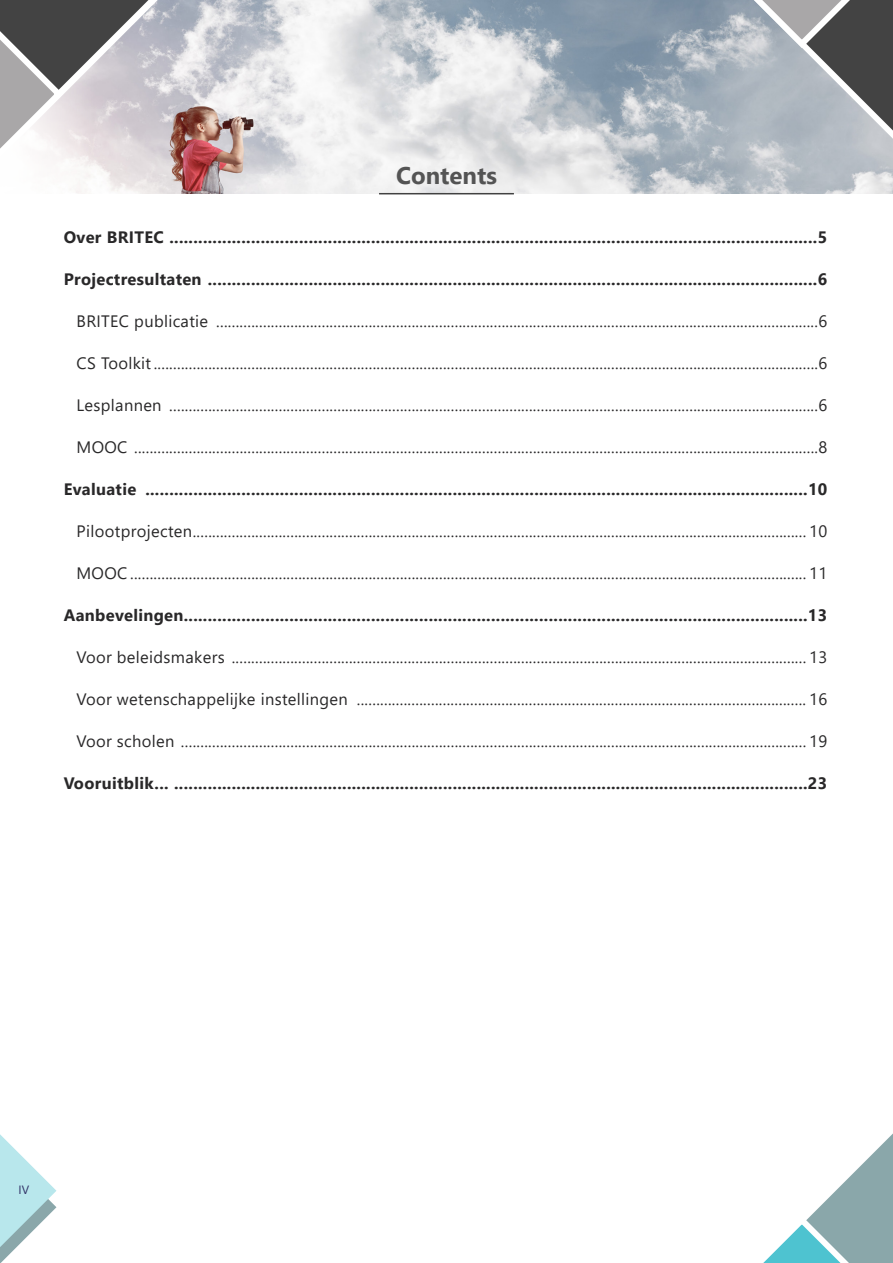
<style>
.page{position:relative;width:893px;height:1263px;background:#fff}
.page>*{position:absolute;margin:0;border:0;box-sizing:border-box;transform-origin:0 0}
.t1{font:700 24px "Segoe UI";color:#545454}
.t2{font:16.5px "Segoe UI";letter-spacing:.02em;color:#292829}
.t3{font:700 16.5px "Segoe UI";letter-spacing:.02em;color:#292829}
.t4{font:12px "Segoe UI";color:#303066}
</style>
<div class="page">
<img style="left:76px;top:0;width:817px;height:193px">
<hr style="left:379px;top:193px;width:135px;height:1px;background:#414141">
<svg style="left:0;top:1134px;width:56px;height:129px"></svg>
<svg style="left:676px;top:0;width:217px;height:139px;background:#999fa6"></svg>
<svg style="left:763px;top:1133px;width:130px;height:130px"></svg>
<svg style="left:0;top:0;width:353px;height:187px"></svg>
<h1 class="t1" style="left:396px;top:153px;width:102px">Contents</h1>
<p class="t3" style="left:64px;top:222px;width:765px">Over BRITEC .......................................................................................................................................5</p>
<p class="t3" style="left:64px;top:264px;width:765px">Projectresultaten ...............................................................................................................................6</p>
<p class="t2" style="left:77px;top:306px;width:752px">BRITEC publicatie ..........................................................................................................................................................6</p>
<p class="t2" style="left:77px;top:348px;width:752px">CS Toolkit..........................................................................................................................................................................6</p>
<p class="t2" style="left:77px;top:390px;width:752px">Lesplannen ......................................................................................................................................................................6</p>
<p class="t2" style="left:77px;top:432px;width:752px">MOOC ...............................................................................................................................................................................8</p>
<p class="t3" style="left:64px;top:474px;width:765px">Evaluatie ..........................................................................................................................................10</p>
<p class="t2" style="left:77px;top:516px;width:752px">Pilootprojecten............................................................................................................................................................. 10</p>
<p class="t2" style="left:77px;top:558px;width:752px">MOOC ............................................................................................................................................................................. 11</p>
<p class="t3" style="left:64px;top:600px;width:765px">Aanbevelingen..................................................................................................................................13</p>
<p class="t2" style="left:76px;top:642px;width:752px">Voor beleidsmakers ................................................................................................................................................... 13</p>
<p class="t2" style="left:76px;top:684px;width:752px">Voor wetenschappelijke instellingen ................................................................................................................... 16</p>
<p class="t2" style="left:76px;top:725px;width:752px">Voor scholen ................................................................................................................................................................ 19</p>
<p class="t3" style="left:64px;top:767px;width:765px">Vooruitblik... ....................................................................................................................................23</p>
<p class="t4" style="left:19px;top:1178px;width:12px">IV</p>
</div>
